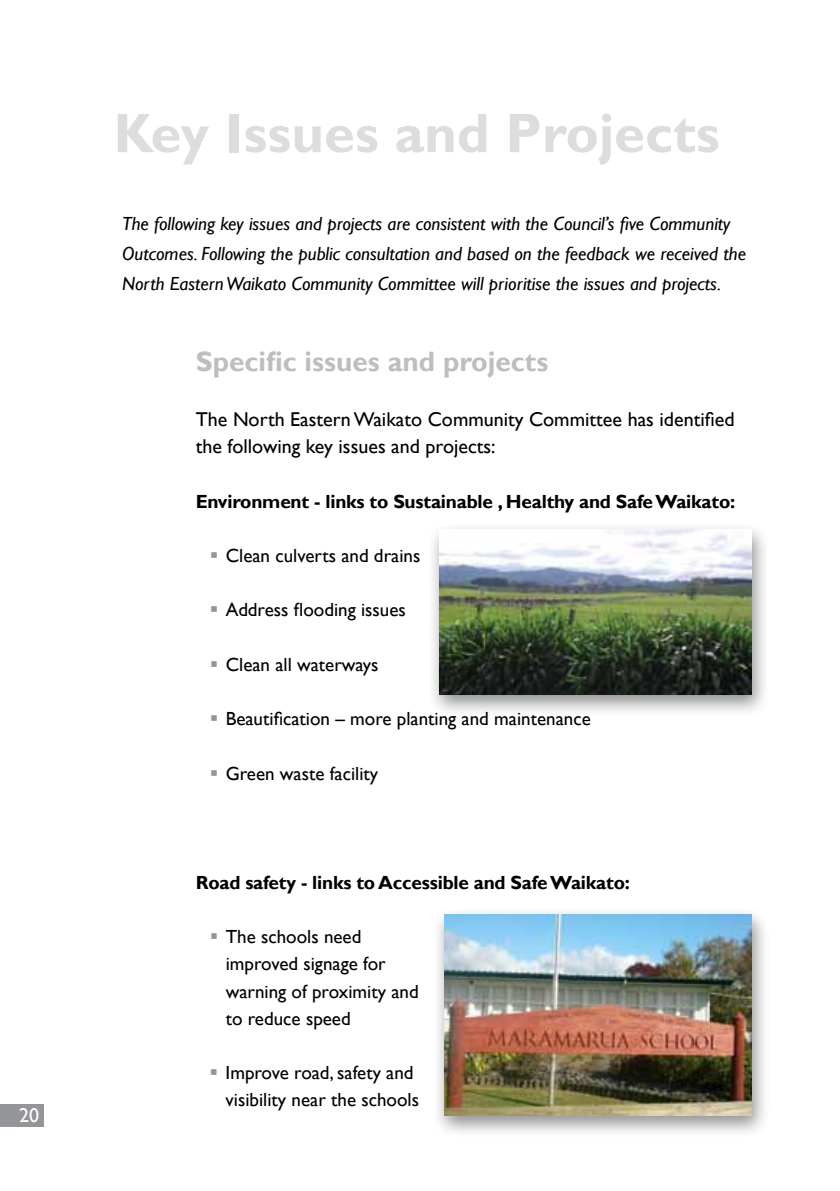
<style>
.page{position:relative;width:840px;height:1191px;background:#fff}
.page>*{position:absolute;margin:0;border:0;box-sizing:border-box;transform-origin:0 0}
.t1{font:700 56px "Gill Sans";color:#dcddde}
.t2{font:700 28px "Gill Sans";color:#bcbec0}
.t3{font:20px/27.2px "Gill Sans";color:#000}
.t4{font:20px "Gill Sans";color:#fff}
.t5{font:19px/27.2px "Gill Sans";color:#000}
.t6{font:italic 19px/30px "Gill Sans";color:#000}
.t7{font:700 19px "Gill Sans";letter-spacing:-.01em;color:#000}
</style>
<div class="page">
<div style="left:0;top:1104px;width:43px;height:23px;background:#939598"></div>
<div style="left:431px;top:906px;width:338px;height:232px;background:#000;opacity:.44"></div>
<img style="left:444px;top:914px;width:307px;height:201px">
<div style="left:426px;top:521px;width:343px;height:196px;background:#000;opacity:.44"></div>
<img style="left:439px;top:529px;width:312px;height:165px">
<p class="t4" style="left:19px;top:1103px;width:21px">20</p>
<h1 class="t1" style="left:113px;top:99px;width:607px">Key Issues and Projects</h1>
<p class="t6" style="left:122px;top:209px;width:625px">The following key issues and projects are consistent with the Council’s five Community<br>Outcomes. Following the public consultation and based on the feedback we received the<br>North Eastern Waikato Community Committee will prioritise the issues and projects.</p>
<h2 class="t2" style="left:196px;top:345px;width:354px">Specific issues and projects</h2>
<p class="t3" style="left:196px;top:406px;width:540px">The North Eastern Waikato Community Committee has identified the following key issues and projects:</p>
<p class="t7" style="left:196px;top:490px;width:540px">Environment - links to Sustainable , Healthy and Safe Waikato:</p>
<p class="t5" style="left:226px;top:542px;width:196px">Clean culverts and drains</p>
<p class="t5" style="left:226px;top:597px;width:181px">Address flooding issues</p>
<p class="t5" style="left:225px;top:651px;width:154px">Clean all waterways</p>
<p class="t5" style="left:225px;top:705px;width:366px">Beautification – more planting and maintenance</p>
<p class="t5" style="left:225px;top:760px;width:154px">Green waste facility</p>
<p class="t7" style="left:195px;top:870px;width:435px">Road safety - links to Accessible and Safe Waikato:</p>
<p class="t5" style="left:225px;top:923px;width:194px">The schools need improved signage for warning of proximity and to reduce speed</p>
<p class="t5" style="left:225px;top:1059px;width:195px">Improve road, safety and visibility near the schools</p>
</div>
